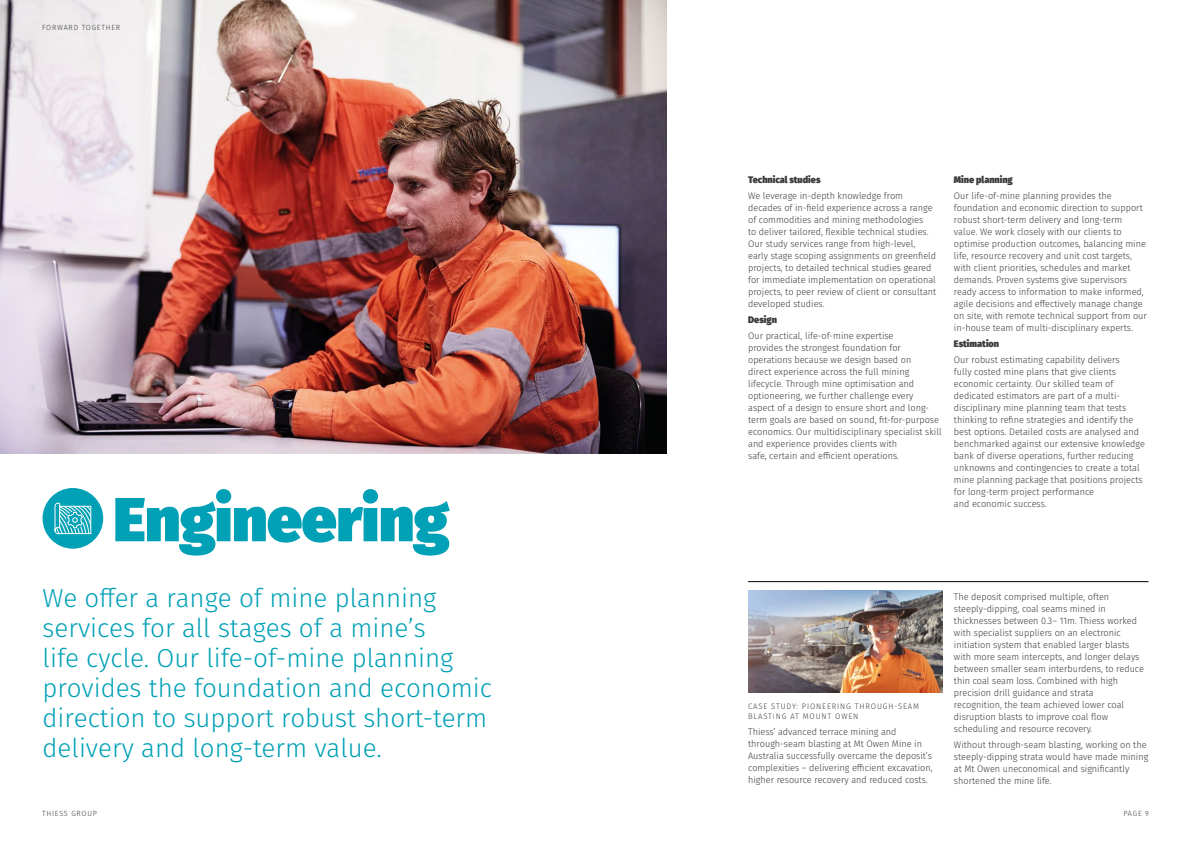
<style>
.page{position:relative;width:1191px;height:842px;background:#fff}
.page>*{position:absolute;margin:0;border:0;box-sizing:border-box;transform-origin:0 0}
.t1{font:900 62px "Fira Sans";letter-spacing:-.01em;color:#00a0b6}
.t2{font:300 26px/30px "Fira Sans";color:#00a0b6}
.t3{font:300 9.5px/12px "Fira Sans";color:#3c3c3b;scale:.96 1}
.t4{font:900 9.5px "Fira Sans";color:#3c3c3b;scale:.96 1}
.t5{font:300 8px/10px "Fira Sans";letter-spacing:.11em;color:#3c3c3b;scale:.96 1}
.t6{font:300 7.5px "Fira Sans";letter-spacing:.11em;color:#3c3c3b;scale:.96 1}
</style>
<div class="page">
<img style="left:0;top:0;width:666px;height:454px">
<img style="left:748px;top:591px;width:194px;height:101px">
<hr style="left:748px;top:581px;width:400px;height:1px;background:#000">
<div style="left:43px;top:488px;width:60px;height:61px;background:#00a0b6;border-radius:50%"></div>
<svg style="left:54px;top:502px;width:38px;height:32px"></svg>
<p class="t6" style="left:42px;top:22px;width:83px">FORWARD TOGETHER</p>
<h1 class="t1" style="left:113px;top:462px;width:338px">Engineering</h1>
<h2 class="t2" style="left:43px;top:583px;width:451px">We offer a range of mine planning services for all stages of a mine’s<br>life cycle. Our life-of-mine planning provides the foundation and economic direction to support robust short-term delivery and long-term value.</h2>
<p class="t4" style="left:748px;top:171px;width:77px">Technical studies</p>
<p class="t3" style="left:748px;top:190px;width:197px">We leverage in-depth knowledge from decades of in-field experience across a range of commodities and mining methodologies<br>to deliver tailored, flexible technical studies.<br>Our study services range from high-level, early stage scoping assignments on greenfield projects, to detailed technical studies geared for immediate implementation on operational projects, to peer review of client or consultant developed studies.</p>
<p class="t4" style="left:748px;top:311px;width:32px">Design</p>
<p class="t3" style="left:748px;top:330px;width:203px">Our practical, life-of-mine expertise<br>provides the strongest foundation for operations because we design based on<br>direct experience across the full mining lifecycle. Through mine optimisation and optioneering, we further challenge every aspect of a design to ensure short and long&shy;term goals are based on sound, fit-for-purpose economics. Our multidisciplinary specialist skill and experience provides clients with<br>safe, certain and efficient operations.</p>
<p class="t4" style="left:954px;top:171px;width:63px">Mine planning</p>
<p class="t3" style="left:954px;top:190px;width:202px">Our life-of-mine planning provides the foundation and economic direction to support robust short-term delivery and long-term value. We work closely with our clients to optimise production outcomes, balancing mine life, resource recovery and unit cost targets, with client priorities, schedules and market demands. Proven systems give supervisors ready access to information to make informed, agile decisions and effectively manage change on site, with remote technical support from our in-house team of multi-disciplinary experts.</p>
<p class="t4" style="left:954px;top:335px;width:49px">Estimation</p>
<p class="t3" style="left:954px;top:354px;width:201px">Our robust estimating capability delivers<br>fully costed mine plans that give clients economic certainty. Our skilled team of dedicated estimators are part of a multi&shy;disciplinary mine planning team that tests thinking to refine strategies and identify the best options. Detailed costs are analysed and benchmarked against our extensive knowledge bank of diverse operations, further reducing unknowns and contingencies to create a total mine planning package that positions projects for long-term project performance<br>and economic success.</p>
<p class="t5" style="left:748px;top:701px;width:179px">CASE STUDY: PIONEERING THROUGH-SEAM<br>BLASTING AT MOUNT OWEN</p>
<p class="t3" style="left:748px;top:725px;width:194px">Thiess’ advanced terrace mining and through-seam blasting at Mt Owen Mine in Australia successfully overcame the deposit’s complexities – delivering efficient excavation, higher resource recovery and reduced costs.</p>
<p class="t3" style="left:954px;top:590px;width:199px">The deposit comprised multiple, often steeply-dipping, coal seams mined in thicknesses between 0.3– 11m. Thiess worked with specialist suppliers on an electronic initiation system that enabled larger blasts with more seam intercepts, and longer delays between smaller seam interburdens, to reduce thin coal seam loss. Combined with high precision drill guidance and strata<br>recognition, the team achieved lower coal disruption blasts to improve coal flow scheduling and resource recovery.</p>
<p class="t3" style="left:954px;top:738px;width:204px">Without through-seam blasting, working on the steeply-dipping strata would have made mining at Mt Owen uneconomical and significantly shortened the mine life.</p>
<p class="t6" style="left:42px;top:808px;width:59px">THIESS GROUP</p>
<p class="t6" style="left:1123px;top:808px;width:28px">PAGE 9</p>
</div>
